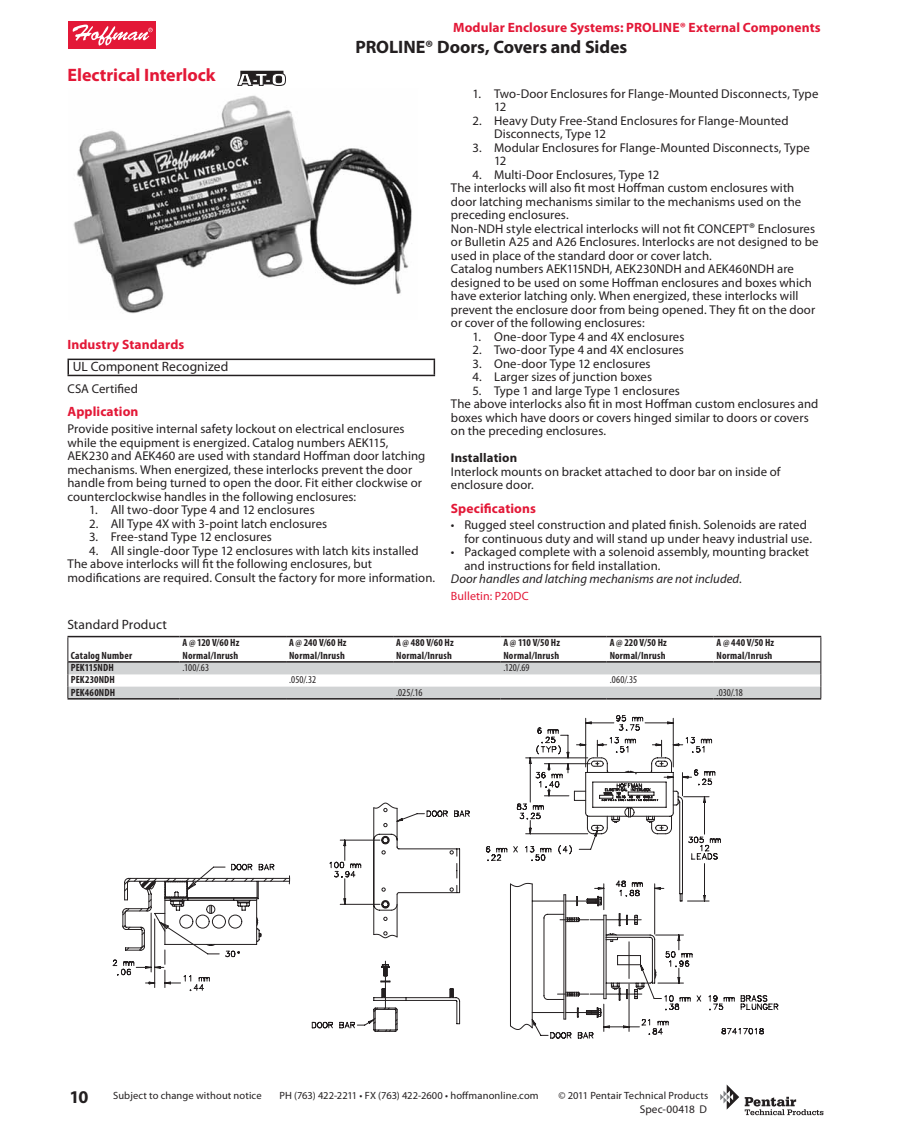
<style>
.page{position:relative;width:918px;height:1134px;background:#fff}
.page>*{position:absolute;margin:0;border:0;box-sizing:border-box;transform-origin:0 0}
.t1{font:700 18px "Myriad Pro";letter-spacing:-.005em;color:#231f20}
.t2{font:700 18px "Myriad Pro";color:#e31837}
.t3{font:700 13.5px "Myriad Pro";letter-spacing:.01em;color:#e31837}
.t4{font:13.5px "Myriad Pro";letter-spacing:.005em;color:#231f20}
.t5{font:12.75px/13.5px "Myriad Pro";letter-spacing:.005em;color:#231f20}
.t6{font:italic 12.75px "Myriad Pro";letter-spacing:.005em;color:#231f20}
.t7{font:700 12.75px "Myriad Pro";letter-spacing:.01em;color:#231f20}
.t8{font:12px "Myriad Pro";letter-spacing:.005em;color:#e31837}
.t9{font:11.25px "Myriad Pro";letter-spacing:.02em;color:#231f20}
.t10{font:700 condensed 10.5px/13px "Myriad Pro";letter-spacing:.02em;color:#231f20}
.t11{font:10.5px "Myriad Pro";letter-spacing:.01em;color:#231f20}
.t12{font:condensed 10.5px "Myriad Pro";letter-spacing:.005em;color:#231f20}
.s1{font-size:14.25px}
</style>
<div class="page">
<div style="left:69px;top:21px;width:87px;height:28px;background:#e31837"></div>
<svg style="left:73px;top:25px;width:80px;height:21px"></svg>
<svg style="left:745px;top:1097px;width:78px;height:18px"></svg>
<svg style="left:720px;top:1085px;width:19px;height:25px"></svg>
<div style="left:240px;top:71px;width:43px;height:13px;border:1px solid #231f20"></div>
<svg style="left:237px;top:73px;width:49px;height:13px"></svg>
<img style="left:73px;top:95px;width:339px;height:219px">
<hr style="left:68px;top:359px;width:367px;height:1px;background:#231f20">
<svg style="left:68px;top:360px;width:1px;height:15px"></svg>
<svg style="left:434px;top:360px;width:1px;height:15px"></svg>
<hr style="left:68px;top:375px;width:367px;height:1px;background:#231f20">
<hr style="left:68px;top:636px;width:112px;height:1px;background:#231f20">
<hr style="left:180px;top:636px;width:106px;height:1px;background:#231f20">
<hr style="left:286px;top:636px;width:107px;height:1px;background:#231f20">
<hr style="left:393px;top:636px;width:107px;height:1px;background:#231f20">
<hr style="left:500px;top:636px;width:107px;height:1px;background:#231f20">
<hr style="left:607px;top:636px;width:107px;height:1px;background:#231f20">
<hr style="left:714px;top:636px;width:107px;height:1px;background:#231f20">
<hr style="left:68px;top:698px;width:112px;height:2px;background:#231f20">
<hr style="left:180px;top:698px;width:106px;height:2px;background:#231f20">
<hr style="left:286px;top:698px;width:107px;height:2px;background:#231f20">
<hr style="left:393px;top:698px;width:107px;height:2px;background:#231f20">
<hr style="left:500px;top:698px;width:107px;height:2px;background:#231f20">
<hr style="left:607px;top:698px;width:107px;height:2px;background:#231f20">
<hr style="left:714px;top:698px;width:107px;height:2px;background:#231f20">
<svg style="left:68px;top:637px;width:753px;height:62px"></svg>
<svg style="left:113px;top:875px;width:177px;height:101px"></svg>
<svg style="left:122px;top:878px;width:190px;height:150px"></svg>
<svg style="left:312px;top:717px;width:466px;height:321px"></svg>
<h1 class="t2" style="left:68px;top:63px;width:150px">Electrical Interlock</h1>
<p class="t3" style="left:453px;top:19px;width:369px">Modular Enclosure Systems: PROLINE® External Components</p>
<h1 class="t1" style="left:356px;top:36px;width:273px">PROLINE® Doors, Covers and Sides</h1>
<p class="t3" style="left:68px;top:336px;width:118px">Industry Standards</p>
<p class="t4" style="left:73px;top:358px;width:157px">UL Component Recognized</p>
<p class="t5" style="left:68px;top:381px;width:72px">CSA Certified</p>
<p class="t3" style="left:68px;top:403px;width:73px">Application</p>
<p class="t5" style="left:68px;top:422px;width:359px">Provide positive internal safety lockout on electrical enclosures while the equipment is energized. Catalog numbers AEK115, AEK230 and AEK460 are used with standard Hoffman door latching mechanisms. When energized, these interlocks prevent the door handle from being turned to open the door. Fit either clockwise or counterclockwise handles in the following enclosures:</p>
<p class="t5" style="left:89px;top:503px;width:227px">1. All two-door Type 4 and 12 enclosures</p>
<p class="t5" style="left:89px;top:516px;width:240px">2. All Type 4X with 3-point latch enclosures</p>
<p class="t5" style="left:89px;top:530px;width:184px">3. Free-stand Type 12 enclosures</p>
<p class="t5" style="left:68px;top:543px;width:369px;text-indent:22px">4. All single-door Type 12 enclosures with latch kits installed<br>The above interlocks will fit the following enclosures, but modifications are required. Consult the factory for more information.</p>
<p class="t5" style="left:494px;top:86px;width:326px;text-indent:-22px">1. Two-Door Enclosures for Flange-Mounted Disconnects, Type<br>12</p>
<p class="t5" style="left:494px;top:113px;width:296px;text-indent:-22px">2. Heavy Duty Free-Stand Enclosures for Flange-Mounted<br>Disconnects, Type 12</p>
<p class="t5" style="left:494px;top:140px;width:317px;text-indent:-22px">3. Modular Enclosures for Flange-Mounted Disconnects, Type<br>12</p>
<p class="t5" style="left:451px;top:167px;width:369px;text-indent:22px">4. Multi-Door Enclosures, Type 12<br>The interlocks will also fit most Hoffman custom enclosures with door latching mechanisms similar to the mechanisms used on the preceding enclosures.<br>Non-NDH style electrical interlocks will not fit CONCEPT<span class="s1">®</span> Enclosures or Bulletin A25 and A26 Enclosures. Interlocks are not designed to be used in place of the standard door or cover latch.<br>Catalog numbers AEK115NDH, AEK230NDH and AEK460NDH are designed to be used on some Hoffman enclosures and boxes which have exterior latching only. When energized, these interlocks will prevent the enclosure door from being opened. They fit on the door or cover of the following enclosures:</p>
<p class="t5" style="left:472px;top:329px;width:213px">1. One-door Type 4 and 4X enclosures</p>
<p class="t5" style="left:472px;top:343px;width:213px">2. Two-door Type 4 and 4X enclosures</p>
<p class="t5" style="left:472px;top:356px;width:180px">3. One-door Type 12 enclosures</p>
<p class="t5" style="left:472px;top:370px;width:181px">4. Larger sizes of junction boxes</p>
<p class="t5" style="left:451px;top:383px;width:369px;text-indent:22px">5. Type 1 and large Type 1 enclosures<br>The above interlocks also fit in most Hoffman custom enclosures and boxes which have doors or covers hinged similar to doors or covers on the preceding enclosures.</p>
<p class="t7" style="left:451px;top:449px;width:68px">Installation</p>
<p class="t5" style="left:451px;top:464px;width:331px">Interlock mounts on bracket attached to door bar on inside of enclosure door.</p>
<p class="t3" style="left:451px;top:499px;width:87px">Specifications</p>
<p class="t5" style="left:464px;top:518px;width:349px;text-indent:-14px">• Rugged steel construction and plated finish. Solenoids are rated for continuous duty and will stand up under heavy industrial use.</p>
<p class="t5" style="left:464px;top:545px;width:346px;text-indent:-14px">• Packaged complete with a solenoid assembly, mounting bracket and instructions for field installation.</p>
<p class="t6" style="left:451px;top:571px;width:293px">Door handles and latching mechanisms are not included.</p>
<p class="t8" style="left:451px;top:589px;width:79px">Bulletin: P20DC</p>
<p class="t4" style="left:68px;top:616px;width:101px">Standard Product</p>
<p class="t10" style="left:71px;top:649px;width:63px">Catalog Number</p>
<p class="t10" style="left:183px;top:635px;width:59px">A @ 120 V/60 Hz<br>Normal/Inrush</p>
<p class="t10" style="left:289px;top:635px;width:59px">A @ 240 V/60 Hz<br>Normal/Inrush</p>
<p class="t10" style="left:396px;top:635px;width:59px">A @ 480 V/60 Hz<br>Normal/Inrush</p>
<p class="t10" style="left:503px;top:635px;width:58px">A @ 110 V/50 Hz<br>Normal/Inrush</p>
<p class="t10" style="left:610px;top:635px;width:59px">A @ 220 V/50 Hz<br>Normal/Inrush</p>
<p class="t10" style="left:717px;top:636px;width:59px">A @ 440 V/50 Hz<br>Normal/Inrush</p>
<p class="t10" style="left:71px;top:661px;width:44px">PEK115NDH</p>
<p class="t12" style="left:183px;top:661px;width:28px">.100/.63</p>
<p class="t12" style="left:503px;top:661px;width:28px">.120/.69</p>
<p class="t10" style="left:71px;top:673px;width:46px">PEK230NDH</p>
<p class="t12" style="left:289px;top:674px;width:29px">.050/.32</p>
<p class="t12" style="left:610px;top:674px;width:29px">.060/.35</p>
<p class="t10" style="left:71px;top:685px;width:46px">PEK460NDH</p>
<p class="t12" style="left:396px;top:686px;width:28px">.025/.16</p>
<p class="t12" style="left:717px;top:686px;width:28px">.030/.18</p>
<h1 class="t1" style="left:69px;top:1086px;width:21px">10</h1>
<p class="t11" style="left:113px;top:1089px;width:150px">Subject to change without notice</p>
<p class="t11" style="left:280px;top:1089px;width:261px">PH (763) 422-2211 • FX (763) 422-2600 • hoffmanonline.com</p>
<p class="t11" style="left:558px;top:1089px;width:152px">© 2011 Pentair Technical Products</p>
<p class="t9" style="left:640px;top:1102px;width:69px">Spec-00418 D</p>
</div>
